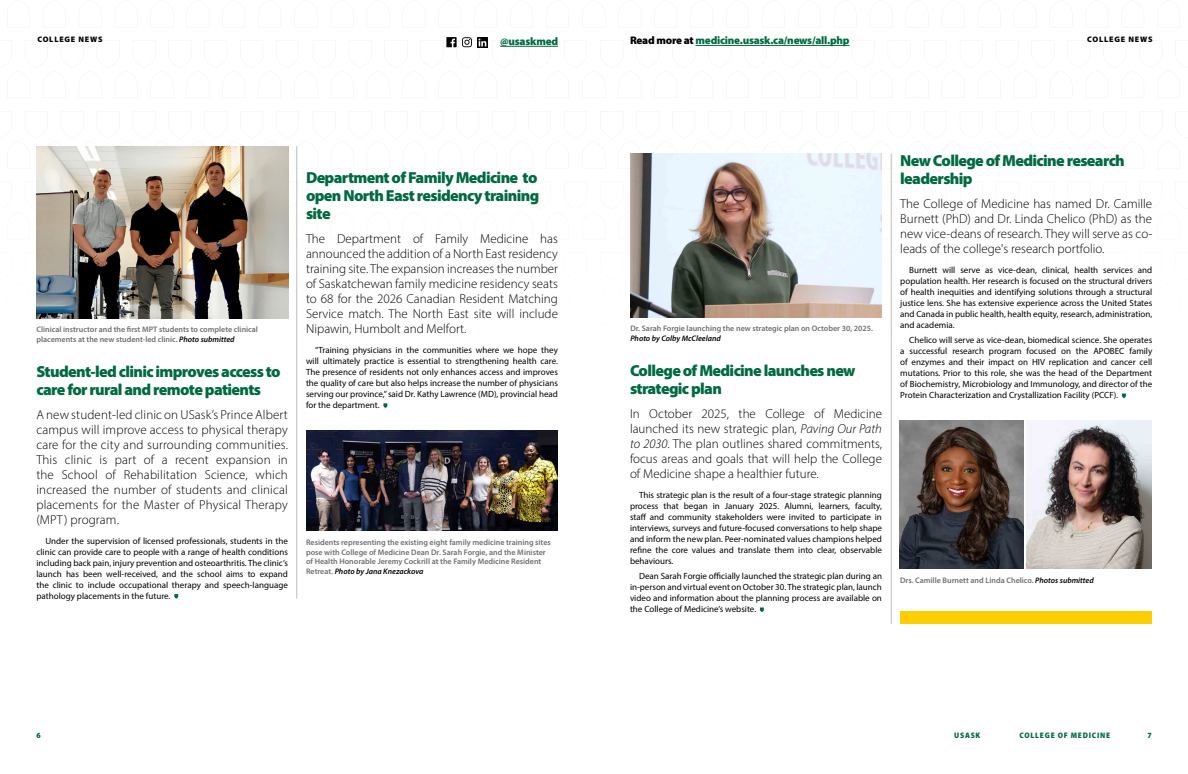
<style>
.page{position:relative;width:1188px;height:774px;background:#fff}
.page>*{position:absolute;margin:0;border:0;box-sizing:border-box;transform-origin:0 0}
.t1{font:900 16px/18px "Myriad Pro";letter-spacing:-.04em;color:#006a40}
.t2{font:300 13px/15px "Myriad Pro";color:#000;text-align:justify}
.t3{font:900 11px "Myriad Pro";letter-spacing:-.02em;color:#006a40}
.t4{font:9px/11px "Myriad Pro";color:#000;text-align:justify}
.t5{font:600 8px/9.6px "Myriad Pro";color:#6d6e71}
.t6{font:900 semi-condensed 8px "Myriad Pro";letter-spacing:.1em;color:#006a40}
.t7{font:italic 600 8px "Myriad Pro";color:#000}
.t8{font:900 8px "Myriad Pro";letter-spacing:.1em;color:#000}
.s1{color:#000}
.s2{font-style:italic;color:#000}
.s3{font-style:italic}
</style>
<div class="page">
<svg style="left:288px;top:111px;width:630px;height:58px"></svg>
<hr style="left:296px;top:146px;width:1px;height:453px;background:#bcbec0">
<hr style="left:891px;top:154px;width:1px;height:470px;background:#bcbec0">
<svg style="left:760px;top:607px;width:4px;height:5px"></svg>
<img style="left:630px;top:154px;width:252px;height:163px">
<svg style="left:383px;top:403px;width:4px;height:5px"></svg>
<img style="left:306px;top:430px;width:252px;height:101px">
<img style="left:36px;top:146px;width:252px;height:172px">
<svg style="left:174px;top:594px;width:4px;height:5px"></svg>
<svg style="left:7px;top:37px;width:911px;height:61px"></svg>
<hr style="left:696px;top:45px;width:154px;height:1px;background:#006a40">
<svg style="left:1122px;top:394px;width:4px;height:4px"></svg>
<img style="left:1026px;top:420px;width:126px;height:148px">
<div style="left:900px;top:612px;width:252px;height:12px;background:#ffce02"></div>
<img style="left:900px;top:420px;width:123px;height:148px">
<p class="t8" style="left:37px;top:34px;width:67px">COLLEGE NEWS</p>
<p class="t3" style="left:500px;top:34px;width:59px">@usaskmed</p>
<p class="t3" style="left:630px;top:33px;width:221px"><span class="s1">Read more at</span> medicine.usask.ca/news/all.php</p>
<p class="t8" style="left:1087px;top:34px;width:67px">COLLEGE NEWS</p>
<p class="t5" style="left:36px;top:325px;width:223px">Clinical instructor and the first MPT students to complete clinical placements at the new student-led clinic. <span class="s2">Photo submitted</span></p>
<h1 class="t1" style="left:36px;top:362px;width:246px">Student-led clinic improves access to care for rural and remote patients</h1>
<p class="t2" style="left:36px;top:407px;width:253px">A new student-led clinic on USask’s Prince Albert campus will improve access to physical therapy care for the city and surrounding communities.<br>This clinic is part of a recent expansion in the School of Rehabilitation Science, which increased the number of students and clinical placements for the Master of Physical Therapy (MPT) program.</p>
<p class="t4" style="left:36px;top:535px;width:253px;text-indent:9px">Under the supervision of licensed professionals, students in the clinic can provide care to people with a range of health conditions including back pain, injury prevention and osteoarthritis. The clinic’s launch has been well-received, and the school aims to expand the clinic to include occupational therapy and speech-language pathology placements in the future.</p>
<h1 class="t1" style="left:306px;top:168px;width:235px;text-align:justify">Department of Family Medicine to open North East residency training site</h1>
<p class="t2" style="left:306px;top:231px;width:254px">The Department of Family Medicine has announced the addition of a North East residency training site. The expansion increases the number of Saskatchewan family medicine residency seats to 68 for the 2026 Canadian Resident Matching Service match. The North East site will include Nipawin, Humbolt and Melfort.</p>
<p class="t4" style="left:306px;top:344px;width:254px;text-indent:9px">“Training physicians in the communities where we hope they will ultimately practice is essential to strengthening health care.<br>The presence of residents not only enhances access and improves the quality of care but also helps increase the number of physicians serving our province,” said Dr. Kathy Lawrence (MD), provincial head for the department.</p>
<p class="t5" style="left:306px;top:537px;width:246px">Residents representing the existing eight family medicine training sites pose with College of Medicine Dean Dr. Sarah Forgie, and the Minister of Health Honorable Jeremy Cockrill at the Family Medicine Resident Retreat. <span class="s2">Photo by Jana Knezackova</span></p>
<p class="t5" style="left:630px;top:324px;width:244px">Dr. Sarah Forgie launching the new strategic plan on October 30, 2025.</p>
<p class="t7" style="left:630px;top:333px;width:92px">Photo by Colby McCleeland</p>
<h1 class="t1" style="left:630px;top:361px;width:227px">College of Medicine launches new strategic plan</h1>
<h2 class="t2" style="left:630px;top:406px;width:254px">In October 2025, the College of Medicine launched its new strategic plan, <span class="s3">Paving Our Path to 2030</span>. The plan outlines shared commitments, focus areas and goals that will help the College of Medicine shape a healthier future.</h2>
<p class="t4" style="left:630px;top:489px;width:254px;text-indent:9px">This strategic plan is the result of a four-stage strategic planning process that began in January 2025. Alumni, learners, faculty, staff and community stakeholders were invited to participate in interviews, surveys and future-focused conversations to help shape and inform the new plan. Peer-nominated values champions helped refine the core values and translate them into clear, observable behaviours.</p>
<p class="t4" style="left:630px;top:570px;width:254px;text-indent:9px">Dean Sarah Forgie officially launched the strategic plan during an in-person and virtual event on October 30. The strategic plan, launch video and information about the planning process are available on the College of Medicine’s website.</p>
<h1 class="t1" style="left:900px;top:151px;width:226px">New College of Medicine research leadership</h1>
<h2 class="t2" style="left:900px;top:196px;width:254px">The College of Medicine has named Dr. Camille Burnett (PhD) and Dr. Linda Chelico (PhD) as the new vice-deans of research. They will serve as co&shy;leads of the college's research portfolio.</h2>
<p class="t4" style="left:900px;top:264px;width:254px;text-indent:9px">Burnett will serve as vice-dean, clinical, health services and population health. Her research is focused on the structural drivers of health inequities and identifying solutions through a structural justice lens. She has extensive experience across the United States and Canada in public health, health equity, research, administration, and academia.</p>
<p class="t4" style="left:900px;top:334px;width:254px;text-indent:9px">Chelico will serve as vice-dean, biomedical science. She operates a successful research program focused on the APOBEC family of enzymes and their impact on HIV replication and cancer cell mutations. Prior to this role, she was the head of the Department of Biochemistry, Microbiology and Immunology, and director of the Protein Characterization and Crystallization Facility (PCCF).</p>
<p class="t5" style="left:900px;top:575px;width:195px">Drs. Camille Burnett and Linda Chelico. <span class="s2">Photos submitted</span></p>
<p class="t6" style="left:36px;top:730px;width:6px">6</p>
<p class="t6" style="left:954px;top:730px;width:28px">USASK</p>
<p class="t6" style="left:1019px;top:730px;width:92px">COLLEGE OF MEDICINE</p>
<p class="t6" style="left:1148px;top:730px;width:6px">7</p>
</div>
